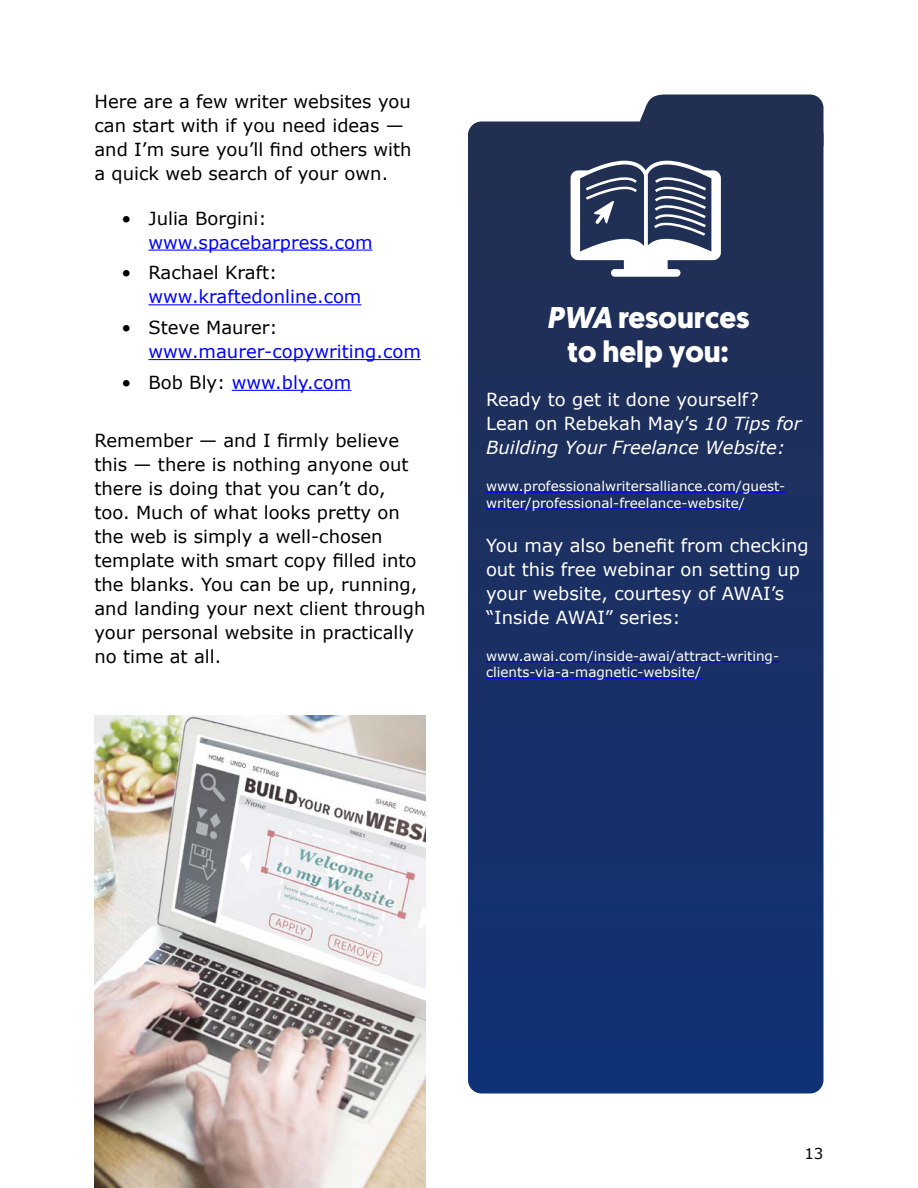
<style>
.page{position:relative;width:918px;height:1188px;background:#fff}
.page>*{position:absolute;margin:0;border:0;box-sizing:border-box;transform-origin:0 0}
.H3_resources_title{font:700 30px/34.5px "Geomanist";color:#fff;text-align:center}
.t1{font:18px/24px "Verdana";color:#000}
.Normal_white{font:18px/24px "Verdana";color:#fff}
.t2{font:18px/24px "Verdana";color:#00f}
.t3{font:15px "Verdana";color:#000}
.URL_9_pt{font:13.5px/16.5px "Verdana";color:#fff}
.s1{color:#000}
.s2{font-style:italic}
</style>
<div class="page">
<svg style="left:468px;top:122px;width:356px;height:972px;background:#193066"></svg>
<svg style="left:571px;top:94px;width:253px;height:183px"></svg>
<hr style="left:148px;top:250px;width:225px;height:1px;background:#00f">
<hr style="left:148px;top:304px;width:213px;height:1px;background:#00f">
<hr style="left:148px;top:359px;width:273px;height:1px;background:#00f">
<hr style="left:232px;top:390px;width:119px;height:1px;background:#00f">
<img style="left:94px;top:716px;width:332px;height:472px">
<hr style="left:486px;top:492px;width:299px;height:1px;background:#00f">
<hr style="left:486px;top:508px;width:259px;height:1px;background:#00f">
<hr style="left:486px;top:661px;width:293px;height:1px;background:#00f">
<hr style="left:486px;top:678px;width:215px;height:1px;background:#00f">
<p class="t1" style="left:94px;top:90px;width:319px">Here are a few writer websites you can start with if you need ideas — and I’m sure you’ll find others with a quick web search of your own.</p>
<p class="t2" style="left:148px;top:206px;width:226px;text-indent:-27px"><span class="s1">• Julia Borgini: </span>www.spacebarpress.com</p>
<p class="t2" style="left:148px;top:261px;width:215px;text-indent:-27px"><span class="s1">• Rachael Kraft: </span>www.kraftedonline.com</p>
<p class="t2" style="left:148px;top:316px;width:274px;text-indent:-27px"><span class="s1">• Steve Maurer: </span>www.maurer-copywriting.com</p>
<p class="t2" style="left:122px;top:370px;width:231px"><span class="s1">• Bob Bly:</span> www.bly.com</p>
<p class="t1" style="left:94px;top:428px;width:332px">Remember — and I firmly believe this — there is nothing anyone out there is doing that you can’t do,<br>too. Much of what looks pretty on the web is simply a well-chosen template with smart copy filled into the blanks. You can be up, running, and landing your next client through your personal website in practically no time at all.</p>
<h3 class="H3_resources_title" style="left:547px;top:300px;width:204px"><span class="s2">PWA</span> resources to help you:</h3>
<p class="Normal_white" style="left:486px;top:388px;width:317px">Ready to get it done yourself?<br>Lean on Rebekah May’s <span class="s2">10 Tips for<br>Building Your Freelance Website:</span></p>
<p class="URL_9_pt" style="left:486px;top:478px;width:301px">www.professionalwritersalliance.com/guest&shy;writer/professional-freelance-website/</p>
<p class="Normal_white" style="left:486px;top:534px;width:324px">You may also benefit from checking out this free webinar on setting up your website, courtesy of AWAI’s “Inside AWAI” series:</p>
<p class="URL_9_pt" style="left:486px;top:648px;width:295px">www.awai.com/inside-awai/attract-writing&shy;clients-via-a-magnetic-website/</p>
<p class="t3" style="left:804px;top:1144px;width:21px">13</p>
</div>
